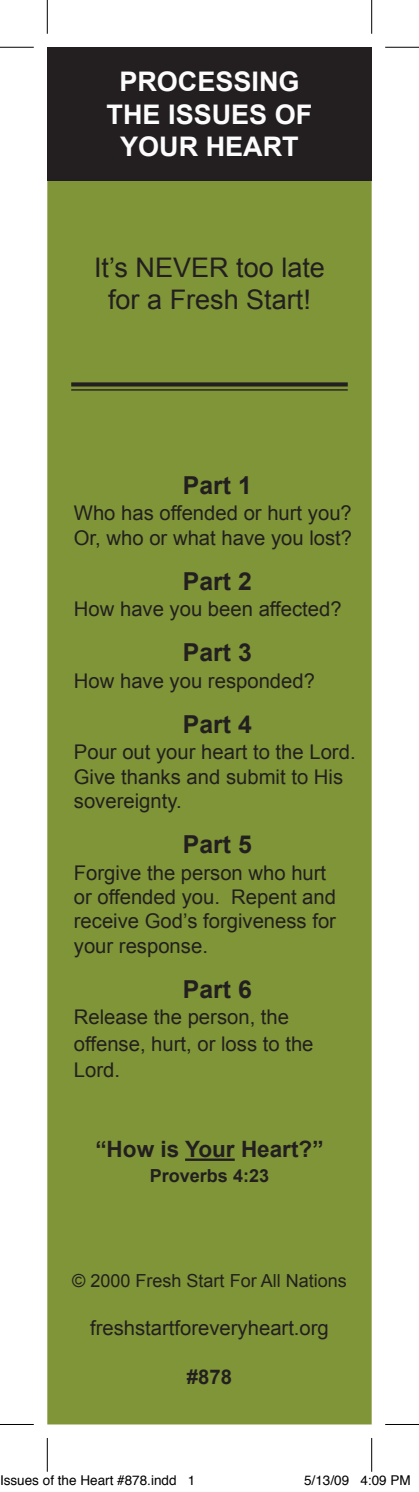
<style>
.page{position:relative;width:419px;height:1492px;background:#fff}
.page>*{position:absolute;margin:0;border:0;box-sizing:border-box;transform-origin:0 0}
.t1{font:27px/32.4px "Arial";color:#231f20;text-align:center}
.t2{font:700 27px/32.4px "Arial";color:#fcfcfc;text-align:center}
.t3{font:700 24.75px "Arial";color:#231f20}
.t4{font:700 22.5px "Arial";color:#231f20}
.t5{font:20.25px/24.3px "Arial";color:#231f20}
.t6{font:700 20.25px "Arial";color:#231f20}
.t7{font:18px "Arial";color:#231f20}
.t8{font:700 18px "Arial";color:#231f20}
.t9{font:13.5px "Helvetica";color:#000}
</style>
<div class="page">
<div style="left:48px;top:48px;width:322px;height:1375px;background:#7f9537"></div>
<hr style="left:185px;top:1158px;width:49px;height:3px;background:#231f20">
<svg style="left:71px;top:382px;width:276px;height:4px"></svg>
<hr style="left:71px;top:389px;width:276px;height:2px;background:#231f20">
<div style="left:47px;top:47px;width:324px;height:134px;background:#231f20"></div>
<hr style="left:0;top:47px;width:34px;height:1px;background:#000">
<hr style="left:385px;top:47px;width:33px;height:1px;background:#000">
<hr style="left:0;top:1424px;width:34px;height:1px;background:#000">
<hr style="left:385px;top:1424px;width:33px;height:1px;background:#000">
<hr style="left:47px;top:0;width:1px;height:34px;background:#000">
<hr style="left:47px;top:1438px;width:1px;height:34px;background:#000">
<hr style="left:371px;top:0;width:1px;height:34px;background:#000">
<hr style="left:371px;top:1438px;width:1px;height:34px;background:#000">
<h1 class="t2" style="left:106px;top:67px;width:207px">Processing the issues of<br>Your heart</h1>
<h1 class="t1" style="left:94px;top:251px;width:232px">It’s NEVER too late for a Fresh Start!</h1>
<p class="t3" style="left:183px;top:469px;width:70px">Part 1</p>
<p class="t5" style="left:74px;top:501px;width:280px">Who has offended or hurt you?<br>Or, who or what have you lost?</p>
<p class="t3" style="left:183px;top:565px;width:70px">Part 2</p>
<p class="t5" style="left:74px;top:597px;width:269px">How have you been affected?</p>
<p class="t3" style="left:183px;top:636px;width:70px">Part 3</p>
<p class="t5" style="left:74px;top:669px;width:242px">How have you responded?</p>
<p class="t3" style="left:183px;top:708px;width:70px">Part 4</p>
<p class="t5" style="left:74px;top:740px;width:283px">Pour out your heart to the Lord.<br>Give thanks and submit to His sovereignty.</p>
<p class="t3" style="left:183px;top:828px;width:70px">Part 5</p>
<p class="t5" style="left:74px;top:860px;width:263px">Forgive the person who hurt or offended you. Repent and receive God’s forgiveness for your response.</p>
<p class="t3" style="left:183px;top:972px;width:70px">Part 6</p>
<p class="t5" style="left:74px;top:1004px;width:241px;line-height:26.6px">Release the person, the offense, hurt, or loss to the<br>Lord.</p>
<p class="t4" style="left:95px;top:1134px;width:229px">“How is Your Heart?”</p>
<p class="t8" style="left:150px;top:1163px;width:121px">Proverbs 4:23</p>
<p class="t7" style="left:72px;top:1268px;width:276px">© 2000 Fresh Start For All Nations</p>
<p class="t5" style="left:90px;top:1316px;width:240px">freshstartforeveryheart.org</p>
<p class="t6" style="left:187px;top:1363px;width:47px">#878</p>
<p class="t9" style="left:0;top:1469px;width:197px">Issues of the Heart #878.indd 1</p>
<p class="t9" style="left:304px;top:1469px;width:108px">5/13/09 4:09 PM</p>
</div>
